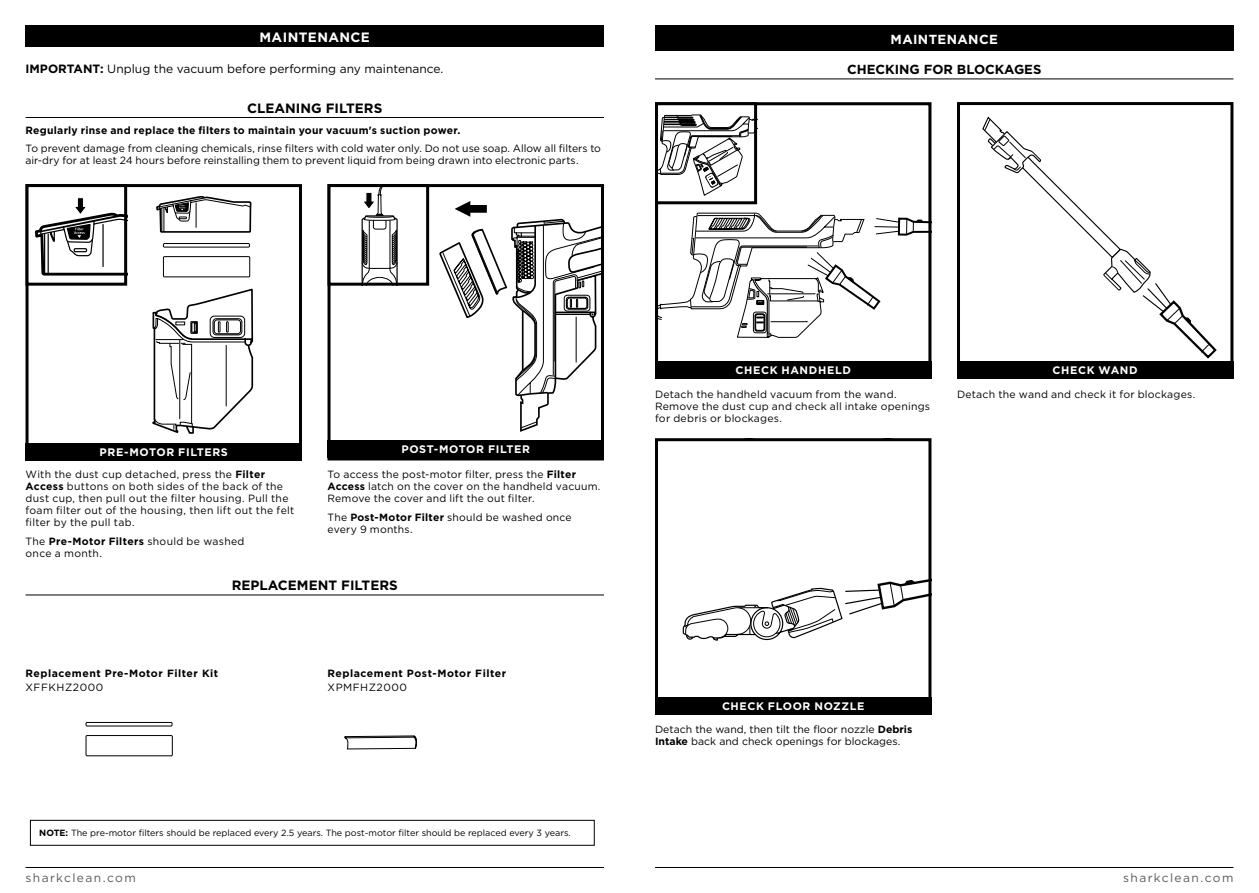
<style>
.page{position:relative;width:1259px;height:893px;background:#fff}
.page>*{position:absolute;margin:0;border:0;box-sizing:border-box;transform-origin:0 0}
.t1{font:700 13.5px "Gotham";color:#000}
.t2{font:700 13.5px "Gotham";letter-spacing:.03em;color:#fff}
.t3{font:700 13.2px "Gotham";color:#000}
.t4{font:700 13.2px "Gotham";letter-spacing:.03em;color:#fff}
.t5{font:12px "Gotham";color:#000}
.t6{font:12px "Gotham";letter-spacing:.115em;color:#58595b}
.t7{font:700 10.95px "Gotham";letter-spacing:.05em;color:#fff}
.t8{font:10.5px/12px "Gotham";letter-spacing:.02em;color:#000}
.t9{font:10.5px/12px "Gotham";color:#000}
.t10{font:700 10.5px "Gotham";letter-spacing:.03em;color:#000}
.t11{font:700 10.5px "Gotham";letter-spacing:.05em;color:#000}
.t12{font:10.5px "Gotham";letter-spacing:.05em;color:#000}
.t13{font:9px "Gotham";color:#000}
.s1{font-weight:700}
</style>
<div class="page">
<hr style="left:655px;top:867px;width:578px;height:1px;background:#000">
<hr style="left:26px;top:867px;width:578px;height:1px;background:#000">
<hr style="left:655px;top:79px;width:578px;height:1px;background:#000">
<div style="left:655px;top:26px;width:578px;height:25px;background:#000"></div>
<svg style="left:982px;top:116px;width:235px;height:243px"></svg>
<div style="left:957px;top:102px;width:276px;height:276px;border:3px solid #000"></div>
<svg style="left:659px;top:213px;width:268px;height:125px"></svg>
<div style="left:655px;top:102px;width:276px;height:277px;border:3px solid #000"></div>
<div style="left:655px;top:361px;width:276px;height:17px;background:#000"></div>
<div style="left:957px;top:361px;width:276px;height:17px;background:#000"></div>
<svg style="left:682px;top:579px;width:245px;height:62px"></svg>
<div style="left:655px;top:438px;width:276px;height:276px;border:3px solid #000"></div>
<div style="left:655px;top:697px;width:276px;height:17px;background:#000"></div>
<svg style="left:659px;top:115px;width:94px;height:81px"></svg>
<div style="left:655px;top:102px;width:102px;height:102px;border:3px solid #000"></div>
<div style="left:26px;top:26px;width:578px;height:21px;background:#000"></div>
<hr style="left:26px;top:117px;width:578px;height:1px;background:#000">
<svg style="left:152px;top:196px;width:101px;height:238px"></svg>
<div style="left:26px;top:184px;width:276px;height:276px;border:3px solid #000"></div>
<div style="left:26px;top:443px;width:276px;height:17px;background:#000"></div>
<hr style="left:26px;top:595px;width:578px;height:1px;background:#000">
<div style="left:26px;top:184px;width:101px;height:102px;border:3px solid #000"></div>
<svg style="left:33px;top:197px;width:94px;height:89px"></svg>
<div style="left:327px;top:184px;width:277px;height:276px;border:3px solid #000"></div>
<div style="left:327px;top:440px;width:277px;height:17px;background:#000"></div>
<div style="left:327px;top:184px;width:102px;height:102px;border:3px solid #000"></div>
<svg style="left:361px;top:184px;width:37px;height:102px"></svg>
<svg style="left:439px;top:201px;width:165px;height:231px"></svg>
<svg style="left:85px;top:722px;width:88px;height:35px"></svg>
<div style="left:30px;top:820px;width:564px;height:26px;border:1px solid #000"></div>
<svg style="left:344px;top:735px;width:73px;height:15px"></svg>
<p class="t2" style="left:259px;top:28px;width:112px">MAINTENANCE</p>
<p class="t5" style="left:26px;top:61px;width:419px"><span class="s1">IMPORTANT:</span> Unplug the vacuum before performing any maintenance.</p>
<p class="t1" style="left:247px;top:99px;width:137px">CLEANING FILTERS</p>
<p class="t10" style="left:26px;top:123px;width:436px">Regularly rinse and replace the filters to maintain your vacuum's suction power.</p>
<p class="t9" style="left:26px;top:142px;width:577px">To prevent damage from cleaning chemicals, rinse filters with cold water only. Do not use soap. Allow all filters to air-dry for at least 24 hours before reinstalling them to prevent liquid from being drawn into electronic parts.</p>
<p class="t4" style="left:890px;top:30px;width:109px">MAINTENANCE</p>
<p class="t3" style="left:847px;top:61px;width:196px">CHECKING FOR BLOCKAGES</p>
<p class="t7" style="left:100px;top:445px;width:130px">PRE-MOTOR FILTERS</p>
<p class="t8" style="left:26px;top:468px;width:270px">With the dust cup detached, press the <span class="s1">Filter Access</span> buttons on both sides of the back of the dust cup, then pull out the filter housing. Pull the foam filter out of the housing, then lift out the felt filter by the pull tab.</p>
<p class="t8" style="left:26px;top:535px;width:220px">The <span class="s1">Pre-Motor Filters</span> should be washed once a month.</p>
<p class="t7" style="left:401px;top:442px;width:130px">POST-MOTOR FILTER</p>
<p class="t8" style="left:327px;top:468px;width:274px">To access the post-motor filter, press the <span class="s1">Filter<br>Access</span> latch on the cover on the handheld vacuum.<br>Remove the cover and lift the out filter.</p>
<p class="t8" style="left:327px;top:511px;width:246px">The <span class="s1">Post-Motor Filter</span> should be washed once every 9 months.</p>
<p class="t1" style="left:232px;top:577px;width:168px">REPLACEMENT FILTERS</p>
<p class="t11" style="left:26px;top:666px;width:194px">Replacement Pre-Motor Filter Kit</p>
<p class="t12" style="left:26px;top:680px;width:79px">XFFKHZ2000</p>
<p class="t11" style="left:327px;top:666px;width:180px">Replacement Post-Motor Filter</p>
<p class="t12" style="left:327px;top:680px;width:81px">XPMFHZ2000</p>
<p class="t13" style="left:39px;top:827px;width:533px"><span class="s1">NOTE:</span> The pre-motor filters should be replaced every 2.5 years. The post-motor filter should be replaced every 3 years.</p>
<p class="t7" style="left:735px;top:363px;width:117px">CHECK HANDHELD</p>
<p class="t7" style="left:1052px;top:363px;width:87px">CHECK WAND</p>
<p class="t8" style="left:655px;top:388px;width:277px">Detach the handheld vacuum from the wand.<br>Remove the dust cup and check all intake openings for debris or blockages.</p>
<p class="t8" style="left:957px;top:388px;width:240px">Detach the wand and check it for blockages.</p>
<p class="t7" style="left:722px;top:699px;width:144px">CHECK FLOOR NOZZLE</p>
<p class="t9" style="left:655px;top:723px;width:259px">Detach the wand, then tilt the floor nozzle <span class="s1">Debris<br>Intake</span> back and check openings for blockages.</p>
<p class="t6" style="left:26px;top:870px;width:112px">sharkclean.com</p>
<p class="t6" style="left:1123px;top:870px;width:112px">sharkclean.com</p>
</div>
